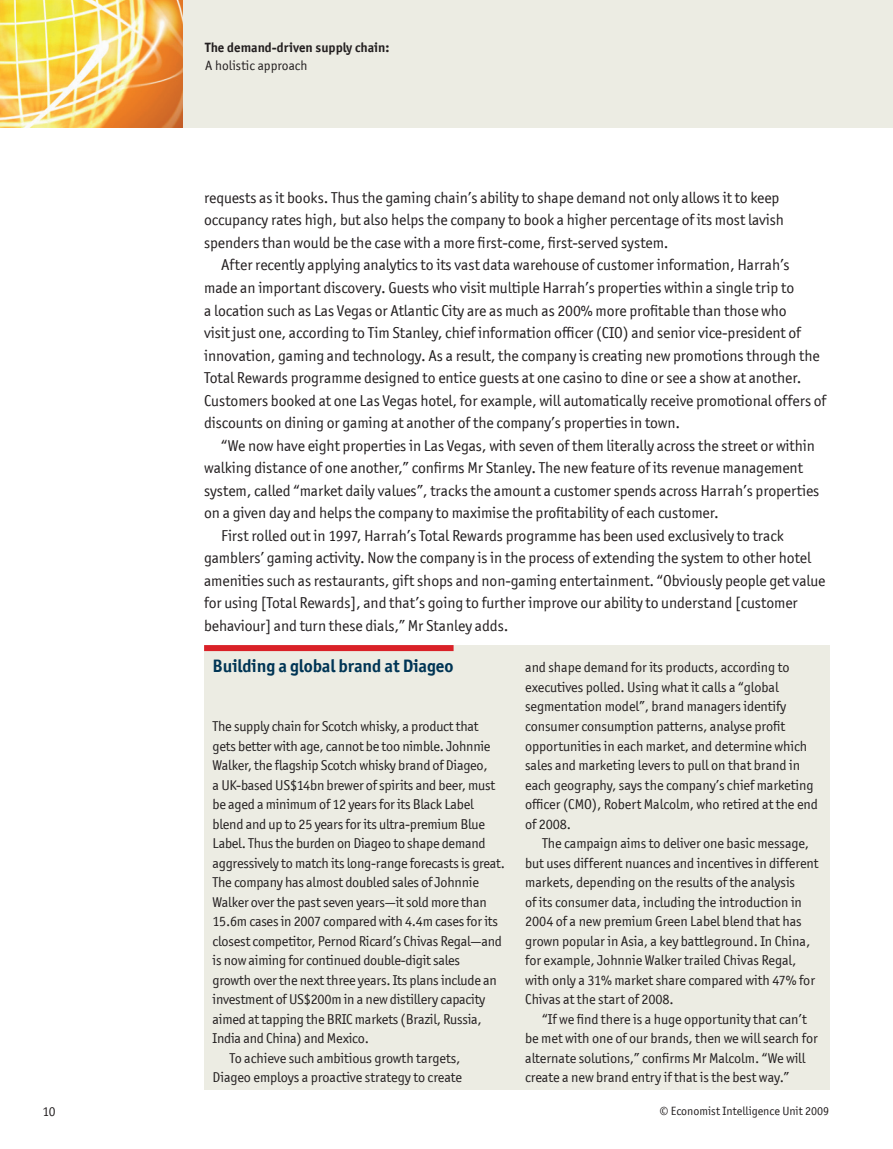
<style>
.page{position:relative;width:893px;height:1149px;background:#fff}
.page>*{position:absolute;margin:0;border:0;box-sizing:border-box;transform-origin:0 0}
.t1{font:700 18px "Officina San ITC";letter-spacing:-.005em;color:#003555}
.t2{font:15.75px/22.5px "Officina San ITC";letter-spacing:-.005em;color:#231f20}
.t3{font:14.25px/19.5px "Officina San ITC";letter-spacing:-.005em;color:#231f20}
.t4{font:700 13.5px "Officina San ITC";color:#231f20}
.t5{font:13.5px "Officina San ITC";color:#231f20}
.t6{font:12px "Officina San ITC";color:#231f20}
</style>
<div class="page">
<div style="left:0;top:0;width:893px;height:128px;background:#ecece3"></div>
<img style="left:0;top:0;width:182px;height:128px">
<div style="left:204px;top:645px;width:625px;height:444px;background:#ecece3"></div>
<div style="left:204px;top:645px;width:250px;height:6px;background:#da2128"></div>
<p class="t4" style="left:205px;top:39px;width:186px">The demand-driven supply chain:</p>
<p class="t5" style="left:205px;top:58px;width:104px">A holistic approach</p>
<p class="t2" style="left:204px;top:186px;width:581px">requests as it books. Thus the gaming chain’s ability to shape demand not only allows it to keep occupancy rates high, but also helps the company to book a higher percentage of its most lavish spenders than would be the case with a more first-come, first-served system.</p>
<p class="t2" style="left:204px;top:254px;width:624px;text-indent:17px">After recently applying analytics to its vast data warehouse of customer information, Harrah’s made an important discovery. Guests who visit multiple Harrah’s properties within a single trip to<br>a location such as Las Vegas or Atlantic City are as much as 200% more profitable than those who<br>visit just one, according to Tim Stanley, chief information officer (CIO) and senior vice-president of innovation, gaming and technology. As a result, the company is creating new promotions through the Total Rewards programme designed to entice guests at one casino to dine or see a show at another.<br>Customers booked at one Las Vegas hotel, for example, will automatically receive promotional offers of discounts on dining or gaming at another of the company’s properties in town.</p>
<p class="t2" style="left:221px;top:434px;width:595px">“We now have eight properties in Las Vegas, with seven of them literally across the street or within</p>
<p class="t2" style="left:204px;top:456px;width:600px">walking distance of one another,” confirms Mr Stanley. The new feature of its revenue management</p>
<p class="t2" style="left:204px;top:479px;width:617px">system, called “market daily values”, tracks the amount a customer spends across Harrah’s properties</p>
<p class="t2" style="left:204px;top:501px;width:516px">on a given day and helps the company to maximise the profitability of each customer.</p>
<p class="t2" style="left:221px;top:524px;width:564px">First rolled out in 1997, Harrah’s Total Rewards programme has been used exclusively to track</p>
<p class="t2" style="left:204px;top:546px;width:608px">gamblers’ gaming activity. Now the company is in the process of extending the system to other hotel</p>
<p class="t2" style="left:204px;top:569px;width:623px">amenities such as restaurants, gift shops and non-gaming entertainment. “Obviously people get value</p>
<p class="t2" style="left:204px;top:591px;width:595px">for using [Total Rewards], and that’s going to further improve our ability to understand [customer</p>
<p class="t2" style="left:204px;top:614px;width:306px">behaviour] and turn these dials,” Mr Stanley adds.</p>
<p class="t1" style="left:213px;top:654px;width:242px">Building a global brand at Diageo</p>
<p class="t3" style="left:525px;top:657px;width:294px">and shape demand for its products, according to executives polled. Using what it calls a “global segmentation model”, brand managers identify consumer consumption patterns, analyse profit opportunities in each market, and determine which sales and marketing levers to pull on that brand in each geography, says the company’s chief marketing officer (CMO), Robert Malcolm, who retired at the end of 2008.</p>
<p class="t3" style="left:525px;top:833px;width:295px;text-indent:17px">The campaign aims to deliver one basic message, but uses different nuances and incentives in different markets, depending on the results of the analysis<br>of its consumer data, including the introduction in 2004 of a new premium Green Label blend that has grown popular in Asia, a key battleground. In China, for example, Johnnie Walker trailed Chivas Regal, with only a 31% market share compared with 47% for Chivas at the start of 2008.</p>
<p class="t3" style="left:525px;top:1008px;width:294px;text-indent:17px">“If we find there is a huge opportunity that can’t be met with one of our brands, then we will search for alternate solutions,” confirms Mr Malcolm. “We will create a new brand entry if that is the best way.”</p>
<p class="t3" style="left:213px;top:716px;width:268px">The supply chain for Scotch whisky, a product that</p>
<p class="t3" style="left:213px;top:735px;width:279px">gets better with age, cannot be too nimble. Johnnie</p>
<p class="t3" style="left:213px;top:755px;width:276px">Walker, the flagship Scotch whisky brand of Diageo,</p>
<p class="t3" style="left:213px;top:774px;width:284px">a UK-based US$14bn brewer of spirits and beer, must</p>
<p class="t3" style="left:213px;top:794px;width:263px">be aged a minimum of 12 years for its Black Label</p>
<p class="t3" style="left:213px;top:813px;width:274px">blend and up to 25 years for its ultra-premium Blue</p>
<p class="t3" style="left:213px;top:833px;width:275px">Label. Thus the burden on Diageo to shape demand</p>
<p class="t3" style="left:213px;top:852px;width:294px">aggressively to match its long-range forecasts is great.</p>
<p class="t3" style="left:213px;top:872px;width:268px">The company has almost doubled sales of Johnnie</p>
<p class="t3" style="left:213px;top:891px;width:276px">Walker over the past seven years—it sold more than</p>
<p class="t3" style="left:213px;top:911px;width:287px">15.6m cases in 2007 compared with 4.4m cases for its</p>
<p class="t3" style="left:213px;top:930px;width:291px">closest competitor, Pernod Ricard’s Chivas Regal—and</p>
<p class="t3" style="left:213px;top:950px;width:249px">is now aiming for continued double-digit sales</p>
<p class="t3" style="left:213px;top:969px;width:286px">growth over the next three years. Its plans include an</p>
<p class="t3" style="left:213px;top:989px;width:274px">investment of US$200m in a new distillery capacity</p>
<p class="t3" style="left:213px;top:1008px;width:271px">aimed at tapping the BRIC markets (Brazil, Russia,</p>
<p class="t3" style="left:213px;top:1028px;width:158px">India and China) and Mexico.</p>
<p class="t3" style="left:230px;top:1047px;width:232px">To achieve such ambitious growth targets,</p>
<p class="t3" style="left:213px;top:1067px;width:251px">Diageo employs a proactive strategy to create</p>
<p class="t5" style="left:43px;top:1103px;width:14px">10</p>
<p class="t6" style="left:660px;top:1103px;width:171px">© Economist Intelligence Unit 2009</p>
</div>
